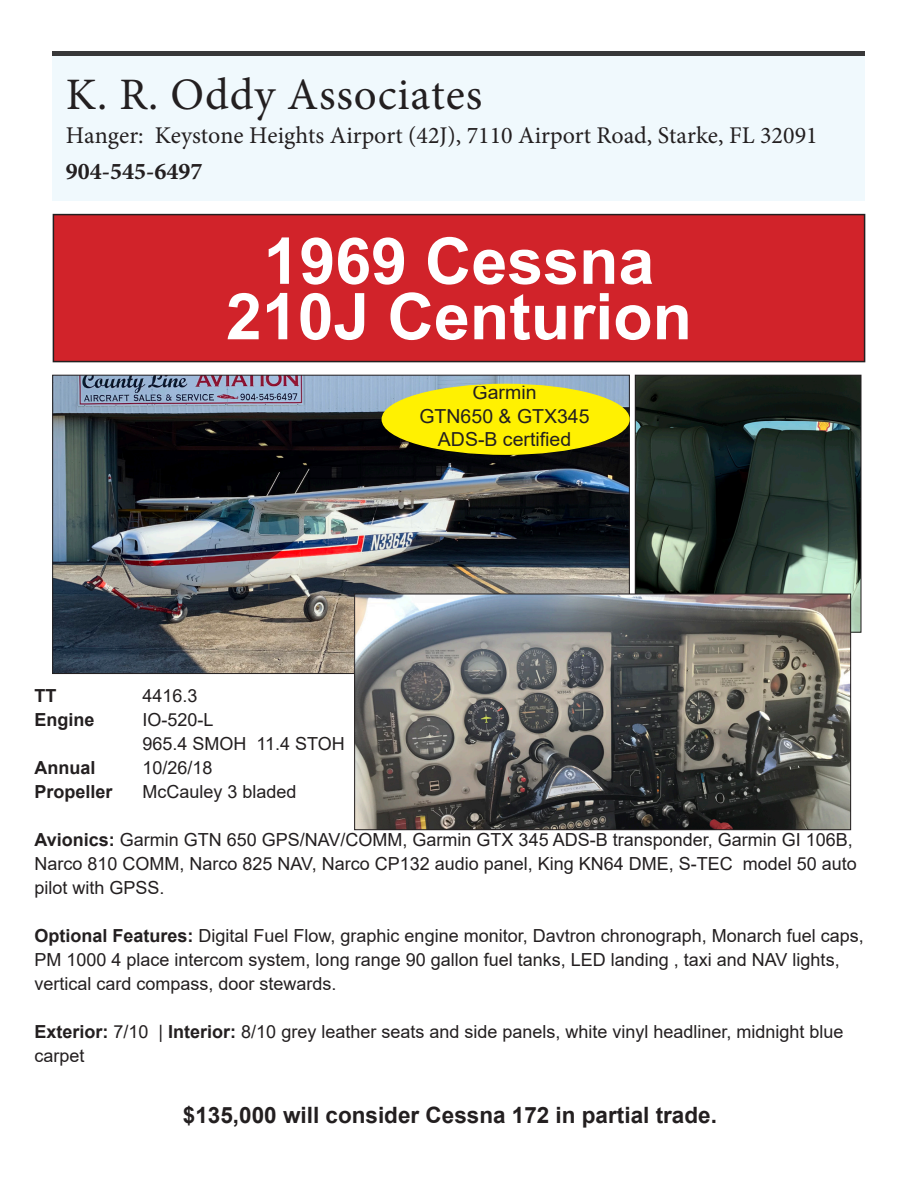
<style>
.page{position:relative;width:918px;height:1188px;background:#fff}
.page>*{position:absolute;margin:0;border:0;box-sizing:border-box;transform-origin:0 0}
.t1{font:700 64.5px "Arial";color:#fff}
.t2{font:45px "Minion Pro";letter-spacing:.02em;color:#231f20}
.t3{font:24px/36px "Minion Pro";color:#231f20}
.t4{font:700 22.5px "Arial";color:#231f20}
.t5{font:19.35px/23.4px "Arial";color:#231f20;text-align:center}
.t6{font:18px/24px "Arial";color:#231f20}
.t7{font:700 18px "Arial";color:#231f20}
.s1{font-weight:700}
</style>
<div class="page">
<div style="left:53px;top:54px;width:812px;height:147px;background:#f0f9fd"></div>
<div style="left:53px;top:51px;width:812px;height:5px;background:#383839"></div>
<div style="left:53px;top:215px;width:812px;height:147px;background:#d1232a"></div>
<div style="left:53px;top:214px;width:812px;height:148px;border:2px solid #231f20"></div>
<img style="left:54px;top:377px;width:574px;height:295px">
<img style="left:637px;top:377px;width:222px;height:254px">
<div style="left:635px;top:375px;width:226px;height:258px;border:1px solid #231f20"></div>
<img style="left:356px;top:596px;width:493px;height:232px">
<div style="left:354px;top:594px;width:497px;height:236px;border:1px solid #231f20"></div>
<div style="left:382px;top:384px;width:247px;height:70px;background:#fff101;border-radius:50%"></div>
<div style="left:382px;top:384px;width:248px;height:71px;border:2px solid #fff101;border-radius:50%"></div>
<p class="t2" style="left:66px;top:64px;width:418px">K. R. Oddy Associates</p>
<p class="t3" style="left:66px;top:118px;width:753px">Hanger: Keystone Heights Airport (42J), 7110 Airport Road, Starke, FL 32091<br><span class="s1">904-545-6497</span></p>
<p class="t1" style="left:264px;top:216px;width:392px">1969 Cessna</p>
<p class="t1" style="left:226px;top:271px;width:467px">210J Centurion</p>
<p class="t5" style="left:419px;top:381px;width:172px">Garmin<br>GTN650 &amp; GTX345<br>ADS-B certified</p>
<p class="t7" style="left:35px;top:683px;width:23px">TT</p>
<p class="t6" style="left:143px;top:684px;width:57px">4416.3</p>
<p class="t7" style="left:35px;top:707px;width:62px">Engine</p>
<p class="t6" style="left:143px;top:708px;width:73px">IO-520-L</p>
<p class="t6" style="left:143px;top:732px;width:204px">965.4 SMOH 11.4 STOH</p>
<p class="t7" style="left:35px;top:755px;width:63px">Annual</p>
<p class="t6" style="left:143px;top:756px;width:72px">10/26/18</p>
<p class="t7" style="left:35px;top:779px;width:80px">Propeller</p>
<p class="t6" style="left:143px;top:780px;width:156px">McCauley 3 bladed</p>
<p class="t6" style="left:35px;top:828px;width:824px"><span class="s1">Avionics:</span> Garmin GTN 650 GPS/NAV/COMM, Garmin GTX 345 ADS-B transponder, Garmin GI 106B,<br>Narco 810 COMM, Narco 825 NAV, Narco CP132 audio panel, King KN64 DME, S-TEC model 50 auto pilot with GPSS.</p>
<p class="t6" style="left:35px;top:924px;width:831px"><span class="s1">Optional Features:</span> Digital Fuel Flow, graphic engine monitor, Davtron chronograph, Monarch fuel caps,<br>PM 1000 4 place intercom system, long range 90 gallon fuel tanks, LED landing , taxi and NAV lights, vertical card compass, door stewards.</p>
<p class="t6" style="left:35px;top:1020px;width:811px"><span class="s1">Exterior:</span> 7/10 | <span class="s1">Interior:</span> 8/10 grey leather seats and side panels, white vinyl headliner, midnight blue carpet</p>
<p class="t4" style="left:183px;top:1100px;width:536px">$135,000 will consider Cessna 172 in partial trade.</p>
</div>
